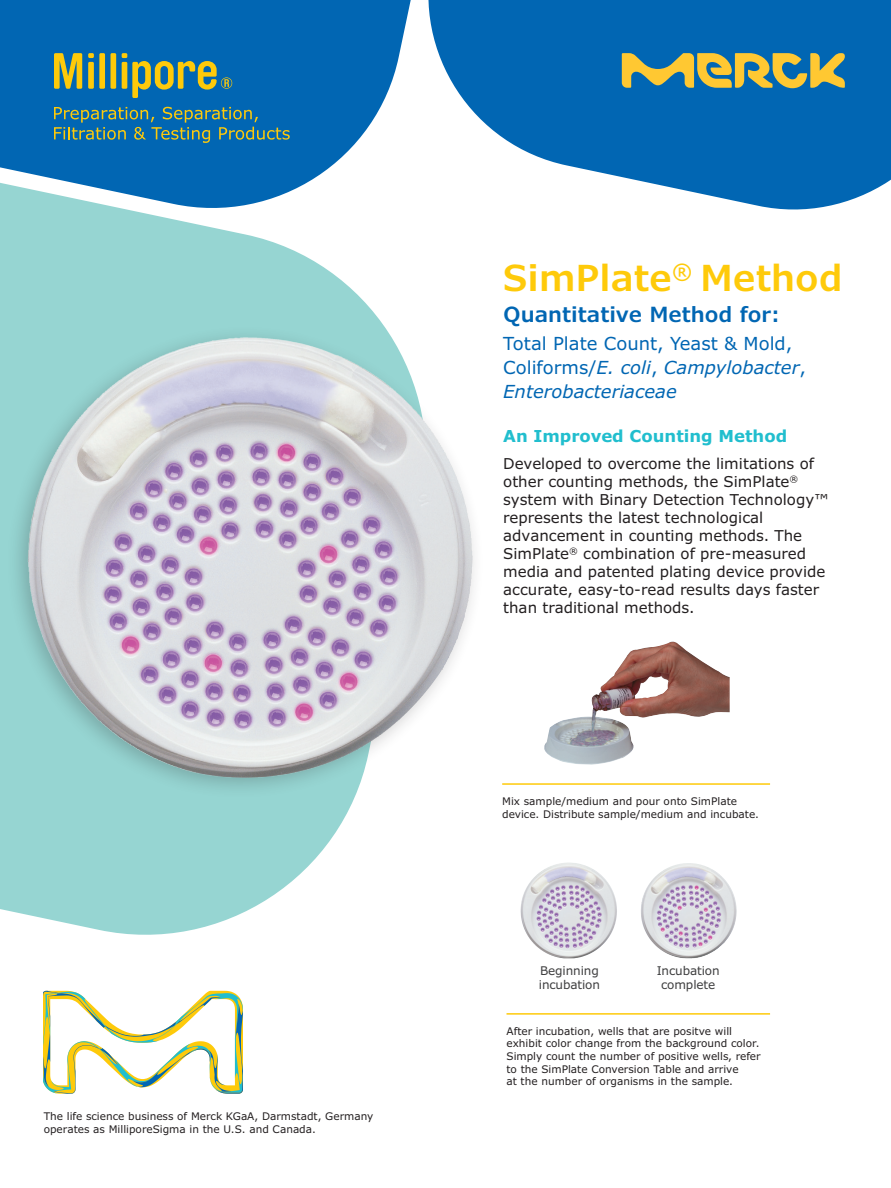
<style>
.page{position:relative;width:891px;height:1188px;background:#fff}
.page>*{position:absolute;margin:0;border:0;box-sizing:border-box;transform-origin:0 0}
.Headline_22_24{font:600 36px "Verdana Pro";color:#feca0a}
.Subhead_14_16{font:600 21px "Verdana Pro";color:#0166b3}
.Subhead_14_16-2{font:18px/24px "Verdana Pro";color:#0166b3}
.Section_Head_11_13{font:700 16.5px "Verdana Pro";color:#21bece}
.Body_Head_10_12{font:15px/18px "Verdana Pro";color:#231f20}
.t1{font:12px/14.1px "Verdana Pro";letter-spacing:-.01em;color:#3e3e3f}
.Caption_7_9__Rule{font:10.5px/12.6px "Verdana Pro";color:#231f20}
.s1{font-style:italic}
</style>
<div class="page">
<hr style="left:502px;top:783px;width:268px;height:2px;background:#feca0a">
<img style="left:544px;top:642px;width:186px;height:123px">
<hr style="left:507px;top:1013px;width:263px;height:2px;background:#feca0a">
<img style="left:648px;top:863px;width:39px;height:23px">
<img style="left:525px;top:863px;width:42px;height:27px">
<svg style="left:44px;top:991px;width:199px;height:103px"></svg>
<svg style="left:0;top:214px;width:331px;height:721px;fill:#96d5d2"></svg>
<svg style="left:0;top:0;width:411px;height:214px;fill:#0166b3"></svg>
<svg style="left:428px;top:0;width:463px;height:210px;fill:#0166b3"></svg>
<svg style="left:122px;top:53px;width:110px;height:45px;background:#50857d"></svg>
<div style="left:111px;top:53px;width:5px;height:36px;background:#feca0a"></div>
<div style="left:99px;top:53px;width:6px;height:36px;background:#feca0a"></div>
<div style="left:88px;top:62px;width:6px;height:27px;background:#feca0a"></div>
<svg style="left:88px;top:53px;width:6px;height:5px"></svg>
<svg style="left:54px;top:53px;width:28px;height:36px"></svg>
<svg style="left:54px;top:107px;width:236px;height:36px;background:#2f7893"></svg>
<img style="left:0;top:267px;width:526px;height:572px">
<svg style="left:622px;top:53px;width:223px;height:35px;background:#959f67"></svg>
<p class="Caption_7_9__Rule" style="left:44px;top:1110px;width:331px">The life science business of Merck KGaA, Darmstadt, Germany operates as MilliporeSigma in the U.S. and Canada.</p>
<p class="Headline_22_24" style="left:503px;top:255px;width:341px">SimPlate<sup>®</sup> Method</p>
<p class="Subhead_14_16" style="left:503px;top:301px;width:278px">Quantitative Method for:</p>
<p class="Subhead_14_16-2" style="left:503px;top:332px;width:304px">Total Plate Count, Yeast &amp; Mold,<br>Coliforms/<span class="s1">E. coli</span>, <span class="s1">Campylobacter</span>,<br><span class="s1">Enterobacteriaceae</span></p>
<p class="Section_Head_11_13" style="left:503px;top:425px;width:285px">An Improved Counting Method</p>
<p class="Body_Head_10_12" style="left:503px;top:454px;width:327px">Developed to overcome the limitations of other counting methods, the SimPlate<sup>® </sup>system with Binary Detection Technology™ represents the latest technological advancement in counting methods. The SimPlate<sup>®</sup> combination of pre-measured media and patented plating device provide accurate, easy-to-read results days faster than traditional methods.</p>
<p class="Caption_7_9__Rule" style="left:502px;top:795px;width:258px">Mix sample/medium and pour onto SimPlate device. Distribute sample/medium and incubate.</p>
<p class="t1" style="left:539px;top:963px;width:63px">Beginning incubation</p>
<p class="t1" style="left:657px;top:963px;width:64px;text-align:center">Incubation complete</p>
<p class="Caption_7_9__Rule" style="left:507px;top:1025px;width:256px">After incubation, wells that are positve will exhibit color change from the background color.<br>Simply count the number of positive wells, refer to the SimPlate Conversion Table and arrive<br>at the number of organisms in the sample.</p>
</div>
